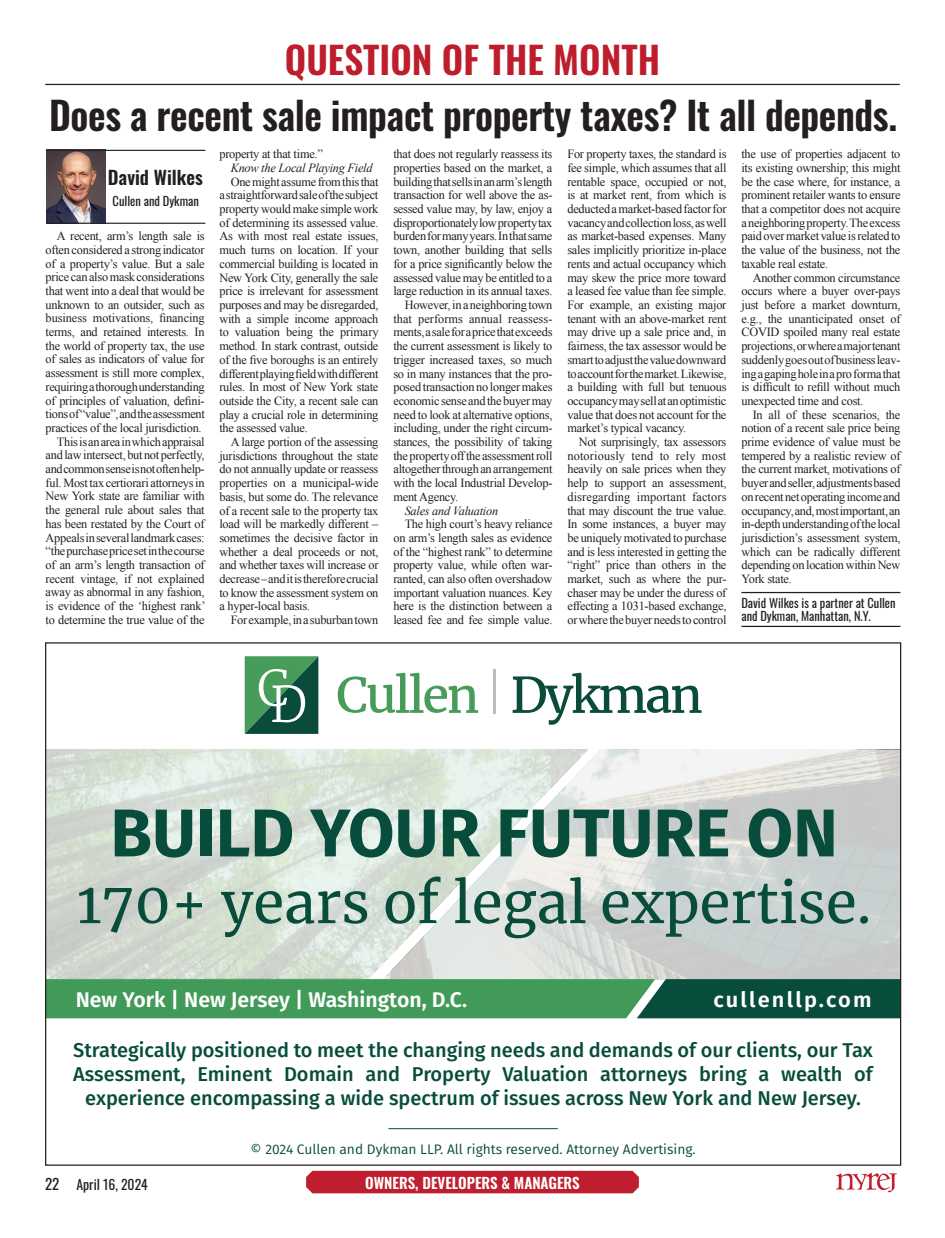
<style>
.page{position:relative;width:945px;height:1238px;background:#fff}
.page>*{position:absolute;margin:0;border:0;box-sizing:border-box;transform-origin:0 0}
.t1{font:700 67.5px "Fira Sans";color:#084d3c}
.t2{font:56.25px "Merriweather";color:#084d3c}
._30_Oswold_SB{font:600 38.62px "Oswald";letter-spacing:-.01em;color:#231f20}
.Header_-_Top_of_Page{font:600 37.38px "Oswald";color:#be1d2c}
.t3{font:600 21.12px "Fira Sans";color:#fff}
.t4{font:600 21.12px "Fira Sans";letter-spacing:.1em;color:#fff}
.t5{font:500 20px/24px "Fira Sans";color:#084d3c;text-align:center}
.Byline_Box_Name{font:600 18.75px "Oswald";color:#231f20}
.t6{font:600 15px "Oswald";color:#fff}
.t7{font:13.75px "Fira Sans";color:#084d3c}
.t8{font:13.75px "Oswald";color:#231f20}
.Body_Copy{font:12.5px/13.8px "Times New Roman";letter-spacing:-.02em;color:#231f20;text-align:justify}
.Byline_End{font:12.5px/13.8px "Oswald";color:#231f20}
.Body_Copy-2{font:italic 12.5px "Times New Roman";letter-spacing:-.02em;color:#231f20}
.Byline_Box_Name_Co{font:12.5px "Oswald";color:#231f20}
.s1{font-size:15px}
</style>
<div class="page">
<div style="left:306px;top:1170px;width:333px;height:23px;background:#bf1e2e"></div>
<img style="left:836px;top:1172px;width:61px;height:20px">
<img style="left:46px;top:151px;width:60px;height:72px">
<hr style="left:46px;top:150px;width:159px;height:1px;background:#231f20">
<hr style="left:46px;top:223px;width:159px;height:1px;background:#231f20">
<hr style="left:741px;top:592px;width:159px;height:1px;background:#231f20">
<hr style="left:741px;top:626px;width:159px;height:1px;background:#231f20">
<svg style="left:338px;top:672px;width:140px;height:41px"></svg>
<svg style="left:513px;top:672px;width:189px;height:52px"></svg>
<svg style="left:245px;top:656px;width:73px;height:78px;background:#428460"></svg>
<hr style="left:494px;top:669px;width:2px;height:44px;background:#bcbdc0">
<svg style="left:588px;top:749px;width:311px;height:230px;background:#d3d6d4"></svg>
<svg style="left:47px;top:749px;width:541px;height:230px;background:#dae2d9"></svg>
<svg style="left:47px;top:979px;width:852px;height:39px;background:#348552"></svg>
<hr style="left:388px;top:1128px;width:170px;height:1px;background:#084d3c">
<hr style="left:45px;top:84px;width:855px;height:1px;background:#231f20">
<p class="Header_-_Top_of_Page" style="left:285px;top:41px;width:377px">QUESTION OF THE MONTH</p>
<p class="_30_Oswold_SB" style="left:49px;top:95px;width:850px">Does a recent sale impact property taxes? It all depends.</p>
<p class="Byline_Box_Name" style="left:108px;top:167px;width:96px">David Wilkes</p>
<p class="Byline_Box_Name_Co" style="left:113px;top:189px;width:88px">Cullen and Dykman</p>
<p class="Body_Copy" style="left:46px;top:229px;width:161px;text-indent:11px">A recent, arm’s length sale is often considered a strong indicator of a property’s value. But a sale price can also mask considerations that went into a deal that would be unknown to an outsider, such as business motivations, financing terms, and retained interests. In the world of property tax, the use of sales as indicators of value for assessment is still more complex, requiring a thorough understanding of principles of valuation, defini&shy;tions of “value”, and the assessment practices of the local jurisdiction.</p>
<p class="Body_Copy" style="left:46px;top:434px;width:161px;text-indent:11px">This is an area in which appraisal and law intersect, but not perfectly, and common sense is not often help&shy;ful. Most tax certiorari attorneys in New York state are familiar with the general rule about sales that has been restated by the Court of Appeals in several landmark cases: “the purchase price set in the course of an arm’s length transaction of recent vintage, if not explained away as abnormal in any fashion, is evidence of the ‘highest rank’ to determine the true value of the</p>
<p class="Body_Copy" style="left:219px;top:147px;width:105px">property at that time.”</p>
<p class="Body_Copy-2" style="left:231px;top:159px;width:143px">Know the Local Playing Field</p>
<p class="Body_Copy" style="left:219px;top:174px;width:161px;text-indent:11px">One might assume from this that a straightforward sale of the subject property would make simple work of determining its assessed value.<br>As with most real estate issues, much turns on location. If your commercial building is located in New York City, generally the sale price is irrelevant for assessment purposes and may be disregarded, with a simple income approach to valuation being the primary method. In stark contrast, outside of the five boroughs is an entirely different playing field with different rules. In most of New York state outside the City, a recent sale can play a crucial role in determining the assessed value.</p>
<p class="Body_Copy" style="left:219px;top:435px;width:161px;text-indent:11px">A large portion of the assessing jurisdictions throughout the state do not annually update or reassess properties on a municipal-wide basis, but some do. The relevance of a recent sale to the property tax load will be markedly different – sometimes the decisive factor in whether a deal proceeds or not, and whether taxes will increase or decrease – and it is therefore crucial to know the assessment system on a hyper-local basis.</p>
<p class="Body_Copy" style="left:231px;top:613px;width:149px">For example, in a suburban town</p>
<p class="Body_Copy" style="left:393px;top:147px;width:161px">that does not regularly reassess its properties based on the market, a building that sells in an arm’s length transaction for well above the as&shy;sessed value may, by law, enjoy a disproportionately low property tax burden for many years. In that same town, another building that sells for a price significantly below the assessed value may be entitled to a large reduction in its annual taxes.</p>
<p class="Body_Copy" style="left:393px;top:298px;width:161px;text-indent:11px">However, in a neighboring town that performs annual reassess&shy;ments, a sale for a price that exceeds the current assessment is likely to trigger increased taxes, so much so in many instances that the pro&shy;posed transaction no longer makes economic sense and the buyer may need to look at alternative options, including, under the right circum&shy;stances, the possibility of taking the property off the assessment roll altogether through an arrangement with the local Industrial Develop&shy;ment Agency.</p>
<p class="Body_Copy-2" style="left:405px;top:502px;width:95px">Sales and Valuation</p>
<p class="Body_Copy" style="left:393px;top:517px;width:161px;text-indent:11px">The high court’s heavy reliance on arm’s length sales as evidence of the “highest rank” to determine property value, while often war&shy;ranted, can also often overshadow important valuation nuances. Key here is the distinction between a leased fee and fee simple value.</p>
<p class="Body_Copy" style="left:567px;top:147px;width:161px">For property taxes, the standard is fee simple, which assumes that all rentable space, occupied or not, is at market rent, from which is deducted a market-based factor for vacancy and collection loss, as well as market-based expenses. Many sales implicitly prioritize in-place rents and actual occupancy which may skew the price more toward a leased fee value than fee simple.<br>For example, an existing major tenant with an above-market rent may drive up a sale price and, in fairness, the tax assessor would be smart to adjust the value downward to account for the market. Likewise, a building with full but tenuous occupancy may sell at an optimistic value that does not account for the market’s typical vacancy.</p>
<p class="Body_Copy" style="left:567px;top:435px;width:161px;text-indent:11px">Not surprisingly, tax assessors notoriously tend to rely most heavily on sale prices when they help to support an assessment, disregarding important factors that may discount the true value.<br>In some instances, a buyer may be uniquely motivated to purchase and is less interested in getting the “right” price than others in the market, such as where the pur&shy;chaser may be under the duress of effecting a 1031-based exchange, or where the buyer needs to control</p>
<p class="Body_Copy" style="left:741px;top:147px;width:161px">the use of properties adjacent to its existing ownership; this might be the case where, for instance, a prominent retailer wants to ensure that a competitor does not acquire a neighboring property. The excess paid over market value is related to the value of the business, not the taxable real estate.</p>
<p class="Body_Copy" style="left:741px;top:270px;width:161px;text-indent:11px">Another common circumstance occurs where a buyer over-pays just before a market downturn, e.g., the unanticipated onset of COVID spoiled many real estate projections, or where a major tenant suddenly goes out of business leav&shy;ing a gaping hole in a pro forma that is difficult to refill without much unexpected time and cost.</p>
<p class="Body_Copy" style="left:741px;top:407px;width:161px;text-indent:11px">In all of these scenarios, the notion of a recent sale price being prime evidence of value must be tempered by a realistic review of the current market, motivations of buyer and seller, adjustments based on recent net operating income and occupancy, and, most important, an in-depth understanding of the local jurisdiction’s assessment system, which can be radically different depending on location within New York state.</p>
<p class="Byline_End" style="left:741px;top:594px;width:156px">David Wilkes is a partner at Cullen and Dykman, Manhattan, N.Y.</p>
<p class="t1" style="left:110px;top:776px;width:729px">BUILD YOUR FUTURE ON</p>
<p class="t2" style="left:77px;top:863px;width:796px">170+ years of legal expertise.</p>
<p class="t3" style="left:76px;top:982px;width:393px">New York | New Jersey | Washington, D.C.</p>
<p class="t4" style="left:714px;top:982px;width:160px">cullenllp.com</p>
<p class="t5" style="left:73px;top:1037px;width:801px">Strategically positioned to meet the changing needs and demands of our clients, our Tax<br>Assessment, Eminent Domain and Property Valuation attorneys bring a wealth of experience encompassing a wide spectrum of issues across New York and New Jersey.</p>
<p class="t7" style="left:251px;top:1138px;width:447px">© 2024 Cullen and Dykman LLP. All rights reserved. Attorney Advertising.</p>
<p class="t8" style="left:45px;top:1172px;width:104px"><span class="s1">22</span> April 16, 2024</p>
<p class="t6" style="left:365px;top:1174px;width:216px">OWNERS, DEVELOPERS &amp; MANAGERS</p>
</div>
